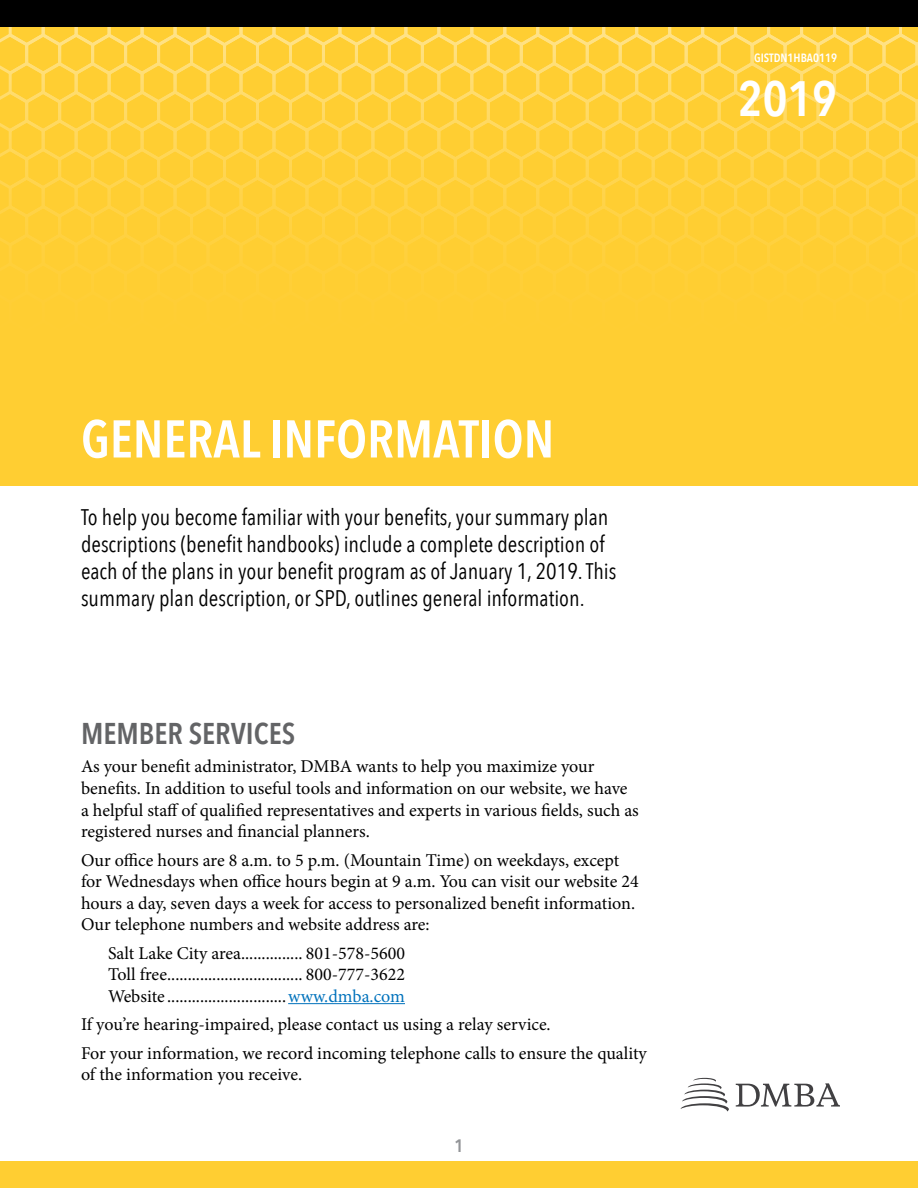
<style>
.page{position:relative;width:918px;height:1188px;background:#fff}
.page>*{position:absolute;margin:0;border:0;box-sizing:border-box;transform-origin:0 0}
.t1{font:600 52.5px "Avenir Next Condensed";color:#fff}
.t2{font:600 49.5px "Avenir Next Condensed";color:#fff}
.t3{font:600 30px "Avenir Next Condensed";color:#636466}
.t4{font:22.5px/27px "Avenir Next Condensed";color:#000}
.t5{font:18px/21.6px "Minion Pro";letter-spacing:-.005em;color:#000}
.t6{font:600 18px "Avenir Next Condensed";color:#939598}
.t7{font:600 12px "Avenir Next Condensed";color:#fff}
.s1{color:#0072bc}
</style>
<div class="page">
<div style="left:0;top:0;width:918px;height:486px;background:#ffce32"></div>
<svg style="left:0;top:27px;width:918px;height:230px"></svg>
<div style="left:0;top:0;width:918px;height:27px;background:#000"></div>
<div style="left:0;top:1161px;width:918px;height:27px;background:#ffce32"></div>
<svg style="left:681px;top:1078px;width:48px;height:34px"></svg>
<svg style="left:736px;top:1083px;width:104px;height:24px"></svg>
<hr style="left:288px;top:1003px;width:117px;height:1px;background:#0072bc">
<p class="t7" style="left:754px;top:48px;width:84px">GISTDN1HBA0119</p>
<h2 class="t2" style="left:738px;top:56px;width:100px">2019</h2>
<h1 class="t1" style="left:81px;top:394px;width:475px">GENERAL INFORMATION</h1>
<p class="t4" style="left:81px;top:503px;width:537px">To help you become familiar with your benefits, your summary plan descriptions (benefit handbooks) include a complete description of each of the plans in your benefit program as of January 1, 2019. This summary plan description, or SPD, outlines general information.</p>
<h3 class="t3" style="left:81px;top:708px;width:216px">MEMBER SERVICES</h3>
<p class="t5" style="left:81px;top:756px;width:559px">As your benefit administrator, DMBA wants to help you maximize your benefits. In addition to useful tools and information on our website, we have a helpful staff of qualified representatives and experts in various fields, such as registered nurses and financial planners.</p>
<p class="t5" style="left:81px;top:849px;width:559px">Our office hours are 8 a.m. to 5 p.m. (Mountain Time) on weekdays, except for Wednesdays when office hours begin at 9 a.m. You can visit our website 24 hours a day, seven days a week for access to personalized benefit information.<br>Our telephone numbers and website address are:</p>
<p class="t5" style="left:108px;top:942px;width:298px;text-align:justify">Salt Lake City area............... 801-578-5600<br>Toll free................................. 800-777-3622<br>Website .............................<span class="s1">www.dmba.com</span></p>
<p class="t5" style="left:81px;top:1010px;width:567px;line-height:28.3px">If you’re hearing-impaired, please contact us using a relay service.<br>For your information, we record incoming telephone calls to ensure the quality</p>
<p class="t5" style="left:81px;top:1064px;width:223px">of the information you receive.</p>
<p class="t6" style="left:454px;top:1130px;width:10px">1</p>
</div>
